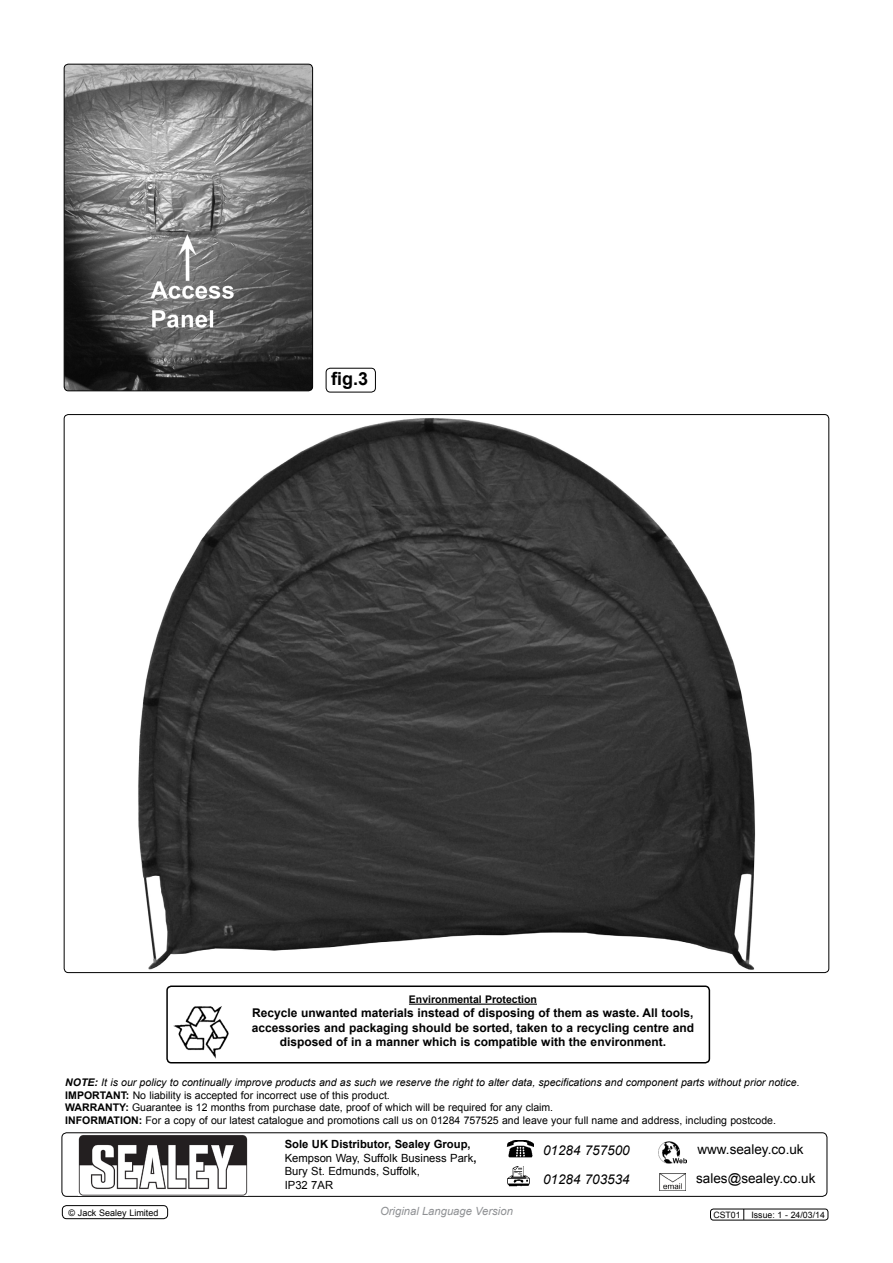
<style>
.page{position:relative;width:893px;height:1263px;background:#fff}
.page>*{position:absolute;margin:0;border:0;box-sizing:border-box;transform-origin:0 0}
.t1{font:700 18px "Arial";color:#000}
.t2{font:13.5px "Arial";color:#000}
.t3{font:italic 13.5px/28.7px "Arial";color:#000}
.t4{font:700 12px/14.4px "Arial";color:#000;text-align:center}
.t5{font:11.25px/13.5px "Arial";color:#000}
.t6{font:italic 11.25px "Arial";color:#8f9194}
.t7{font:10.5px/12.6px "Arial";color:#000}
.t8{font:700 10.5px "Arial";color:#000}
.t9{font:9px "Arial";color:#000}
.t10{font:8.7px "Arial";color:#000}
.s1{font-weight:700;font-style:italic}
.s2{font-style:italic}
.s3{font-weight:700}
</style>
<div class="page">
<div style="left:166px;top:985px;width:544px;height:78px;border:2px solid #000;border-radius:4px"></div>
<img style="left:173px;top:1006px;width:56px;height:53px">
<hr style="left:409px;top:1003px;width:128px;height:2px;background:#000">
<div style="left:62px;top:1132px;width:765px;height:65px;border:1px solid #000;border-radius:5px"></div>
<img style="left:79px;top:1135px;width:168px;height:60px">
<img style="left:507px;top:1166px;width:23px;height:20px">
<img style="left:506px;top:1140px;width:28px;height:18px">
<img style="left:660px;top:1173px;width:26px;height:18px">
<div style="left:62px;top:1205px;width:106px;height:14px;border:1px solid #000;border-radius:4px"></div>
<img style="left:658px;top:1141px;width:29px;height:22px">
<img style="left:138px;top:418px;width:618px;height:552px">
<div style="left:710px;top:1208px;width:118px;height:12px;border:1px solid #000;border-radius:3px"></div>
<img style="left:64px;top:64px;width:249px;height:327px">
<div style="left:64px;top:64px;width:249px;height:327px;border:1px solid #000;border-radius:4px"></div>
<div style="left:326px;top:368px;width:50px;height:24px;border:1px solid #000;border-radius:4px"></div>
<h1 class="t1" style="left:331px;top:366px;width:39px">fig.3</h1>
<p class="t8" style="left:409px;top:992px;width:129px">Environmental Protection</p>
<p class="t4" style="left:252px;top:1006px;width:444px">Recycle unwanted materials instead of disposing of them as waste. All tools, accessories and packaging should be sorted, taken to a recycling centre and disposed of in a manner which is compatible with the environment.</p>
<p class="t7" style="left:65px;top:1076px;width:736px"><span class="s1">NOTE:</span> <span class="s2">It is our policy to continually improve products and as such we reserve the right to alter data, specifications and component parts without prior notice.<br></span><span class="s3">IMPORTANT:</span> No liability is accepted for incorrect use of this product.<br><span class="s3">WARRANTY:</span> Guarantee is 12 months from purchase date, proof of which will be required for any claim.<br><span class="s3">INFORMATION:</span> For a copy of our latest catalogue and promotions call us on 01284 757525 and leave your full name and address, including postcode.</p>
<p class="t3" style="left:543px;top:1136px;width:88px">01284 757500<br>01284 703534</p>
<p class="t5" style="left:285px;top:1137px;width:193px"><span class="s3">Sole UK Distributor, Sealey Group,<br></span>Kempson Way, Suffolk Business Park<span class="s3">,<br></span>Bury St. Edmunds, Suffolk,<br>IP32 7AR</p>
<p class="t2" style="left:697px;top:1140px;width:108px">www.sealey.co.uk</p>
<p class="t2" style="left:696px;top:1169px;width:121px">sales@sealey.co.uk</p>
<p class="t9" style="left:68px;top:1206px;width:91px">© Jack Sealey Limited</p>
<p class="t6" style="left:380px;top:1203px;width:134px">Original Language Version</p>
<p class="t10" style="left:713px;top:1209px;width:113px">CST01 Issue: 1 - 24/03/14</p>
</div>
